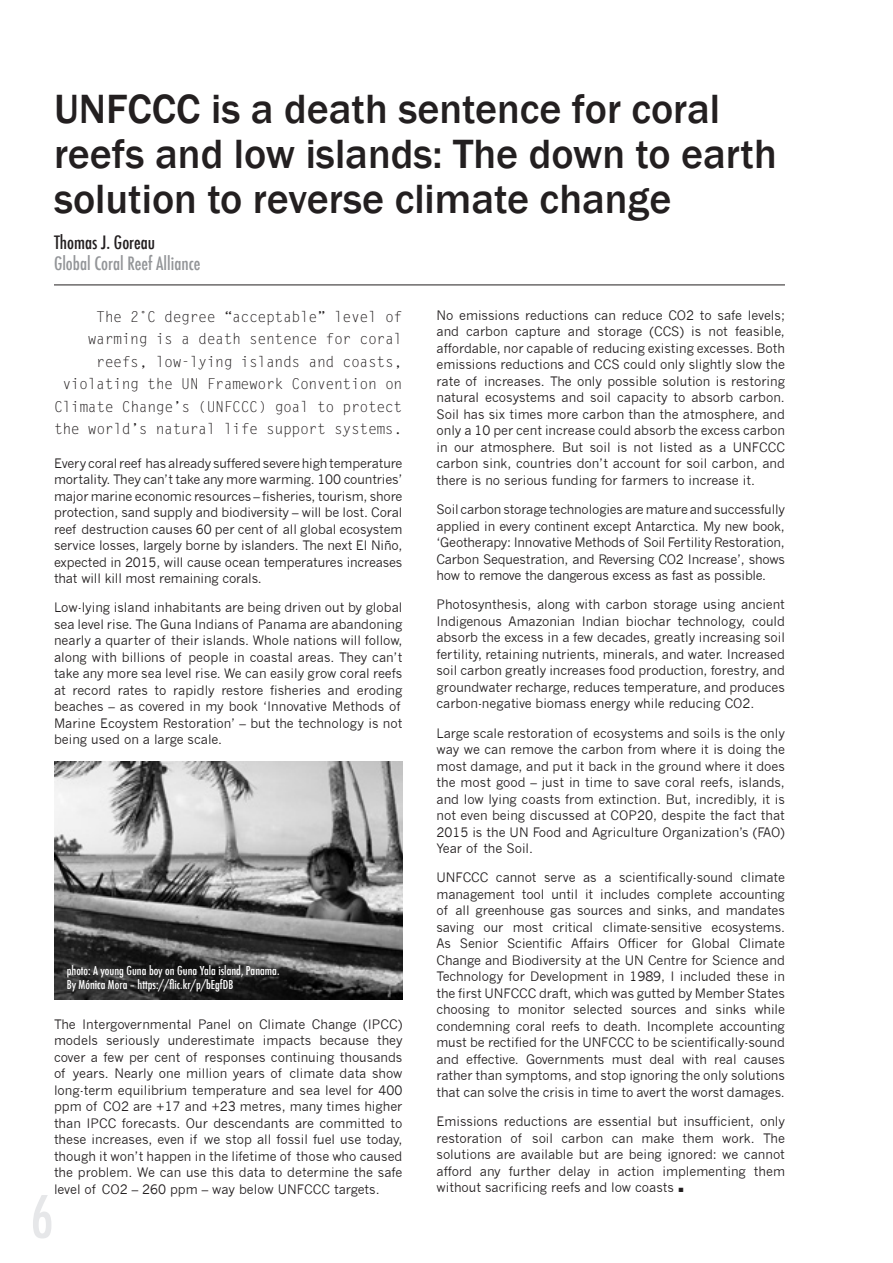
<style>
.page{position:relative;width:893px;height:1263px;background:#fff}
.page>*{position:absolute;margin:0;border:0;box-sizing:border-box;transform-origin:0 0}
.t1{font:500 condensed 57px "Futura";color:#e6e7e9}
.Body_text{font:45px "News Gothic";color:#231f20}
.HEADING{font:500 42px/45px "Franklin Gothic";color:#231f20}
.AUTHOR_-_company{font:500 condensed 18px "Futura";color:#939598}
.AUTHOR_-_name{font:500 condensed 18px "Futura";color:#231f20}
.INTRO_paragraph{font:15px/22.5px "Letter Gothic Std";letter-spacing:-.035em;color:#231f20;text-align:right}
.Body_text-2{font:12.75px/16.5px "News Gothic";color:#231f20;text-align:justify}
.PHOTO_CAPTION_white{font:500 condensed 12px/13.5px "Futura";color:#fff}
</style>
<div class="page">
<hr style="left:54px;top:285px;width:731px;height:1px;background:#231f20">
<img style="left:54px;top:761px;width:348px;height:238px">
<p class="HEADING" style="left:54px;top:87px;width:724px">UNFCCC is a death sentence for coral reefs and low islands: The down to earth solution to reverse climate change</p>
<p class="AUTHOR_-_name" style="left:54px;top:231px;width:103px">Thomas J. Goreau</p>
<p class="AUTHOR_-_company" style="left:54px;top:252px;width:148px">Global Coral Reef Alliance</p>
<p class="INTRO_paragraph" style="left:54px;top:305px;width:350px">The 2˚C degree “acceptable” level of warming is a death sentence for coral reefs, low-lying islands and coasts, violating the UN Framework Convention on Climate Change’s (UNFCCC) goal to protect the world’s natural life support systems.</p>
<p class="Body_text-2" style="left:54px;top:455px;width:350px">Every coral reef has already suffered severe high temperature mortality. They can’t take any more warming. 100 countries’ major marine economic resources – fisheries, tourism, shore protection, sand supply and biodiversity – will be lost. Coral reef destruction causes 60 per cent of all global ecosystem service losses, largely borne by islanders. The next El Niño, expected in 2015, will cause ocean temperatures increases that will kill most remaining corals.</p>
<p class="Body_text-2" style="left:54px;top:599px;width:350px;text-align:left">Low-lying island inhabitants are being driven out by global sea level rise. The Guna Indians of Panama are abandoning nearly a quarter of their islands. Whole nations will follow, along with billions of people in coastal areas. They can’t take any more sea level rise. We can easily grow coral reefs at record rates to rapidly restore fisheries and eroding beaches – as covered in my book ‘Innovative Methods of Marine Ecoystem Restoration’ – but the technology is not being used on a large scale.</p>
<p class="PHOTO_CAPTION_white" style="left:67px;top:964px;width:214px">photo: A young Guna boy on Guna Yala island, Panama.<br>By Mónica Mora – https://flic.kr/p/bEgfDB</p>
<p class="Body_text-2" style="left:54px;top:1016px;width:350px">The Intergovernmental Panel on Climate Change (IPCC) models seriously underestimate impacts because they cover a few per cent of responses continuing thousands of years. Nearly one million years of climate data show long-term equilibrium temperature and sea level for 400 ppm of CO2 are +17 and +23 metres, many times higher than IPCC forecasts. Our descendants are committed to these increases, even if we stop all fossil fuel use today, though it won’t happen in the lifetime of those who caused the problem. We can use this data to determine the safe level of CO2 – 260 ppm – way below UNFCCC targets.</p>
<h1 class="t1" style="left:30px;top:1180px;width:25px">6</h1>
<p class="Body_text-2" style="left:436px;top:307px;width:350px">No emissions reductions can reduce CO2 to safe levels; and carbon capture and storage (CCS) is not feasible, affordable, nor capable of reducing existing excesses. Both emissions reductions and CCS could only slightly slow the rate of increases. The only possible solution is restoring natural ecosystems and soil capacity to absorb carbon.<br>Soil has six times more carbon than the atmosphere, and only a 10 per cent increase could absorb the excess carbon in our atmosphere. But soil is not listed as a UNFCCC carbon sink, countries don’t account for soil carbon, and there is no serious funding for farmers to increase it.</p>
<p class="Body_text-2" style="left:436px;top:501px;width:350px">Soil carbon storage technologies are mature and successfully applied in every continent except Antarctica. My new book, ‘Geotherapy: Innovative Methods of Soil Fertility Restoration, Carbon Sequestration, and Reversing CO2 Increase’, shows how to remove the dangerous excess as fast as possible.</p>
<p class="Body_text-2" style="left:436px;top:596px;width:350px">Photosynthesis, along with carbon storage using ancient Indigenous Amazonian Indian biochar technology, could absorb the excess in a few decades, greatly increasing soil fertility, retaining nutrients, minerals, and water. Increased soil carbon greatly increases food production, forestry, and groundwater recharge, reduces temperature, and produces carbon-negative biomass energy while reducing CO2.</p>
<p class="Body_text-2" style="left:436px;top:725px;width:350px">Large scale restoration of ecosystems and soils is the only way we can remove the carbon from where it is doing the most damage, and put it back in the ground where it does the most good – just in time to save coral reefs, islands, and low lying coasts from extinction. But, incredibly, it is not even being discussed at COP20, despite the fact that 2015 is the UN Food and Agriculture Organization’s (FAO)<br>Year of the Soil.</p>
<p class="Body_text-2" style="left:436px;top:870px;width:350px">UNFCCC cannot serve as a scientifically-sound climate management tool until it includes complete accounting of all greenhouse gas sources and sinks, and mandates saving our most critical climate-sensitive ecosystems.<br>As Senior Scientific Affairs Officer for Global Climate Change and Biodiversity at the UN Centre for Science and Technology for Development in 1989, I included these in the first UNFCCC draft, which was gutted by Member States choosing to monitor selected sources and sinks while condemning coral reefs to death. Incomplete accounting must be rectified for the UNFCCC to be scientifically-sound and effective. Governments must deal with real causes rather than symptoms, and stop ignoring the only solutions that can solve the crisis in time to avert the worst damages.</p>
<p class="Body_text-2" style="left:436px;top:1113px;width:350px">Emissions reductions are essential but insufficient, only restoration of soil carbon can make them work. The solutions are available but are being ignored: we cannot afford any further delay in action implementing them without sacrificing reefs and low coasts</p>
<p class="Body_text" style="left:674px;top:1150px;width:16px">.</p>
</div>
